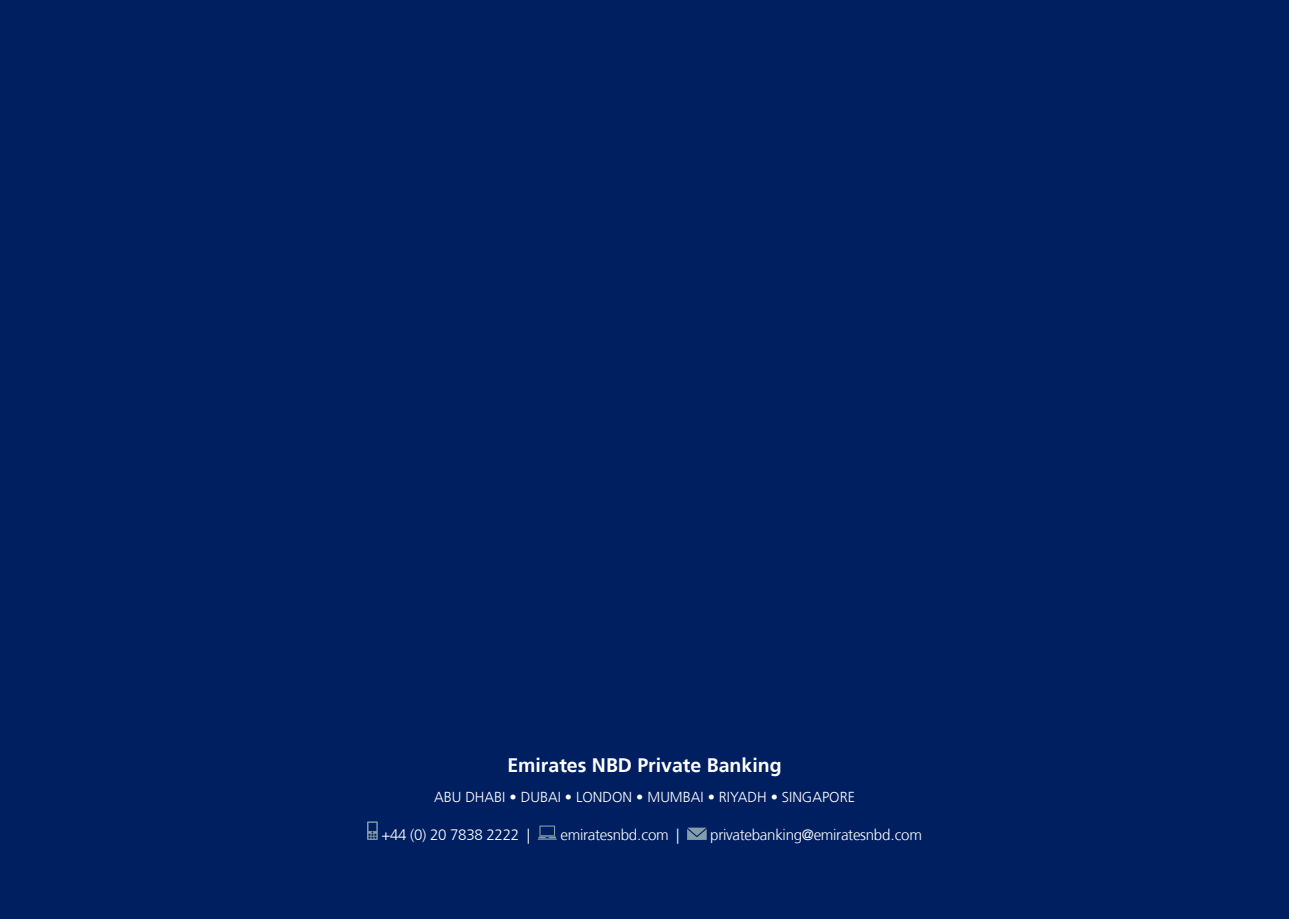
<style>
.page{position:relative;width:1289px;height:919px;background:#fff}
.page>*{position:absolute;margin:0;border:0;box-sizing:border-box;transform-origin:0 0}
.t1{font:700 19.5px "Frutiger LT Arabic 65";color:#fff}
.t2{font:300 15.15px "Frutiger LT Arabic 45";letter-spacing:-.02em;color:#fff}
.t3{font:300 14.4px "Frutiger LT Arabic 45";color:#fff}
</style>
<div class="page">
<div style="left:0;top:0;width:1288px;height:918px;background:#001f60"></div>
<svg style="left:367px;top:821px;width:11px;height:18px"></svg>
<svg style="left:538px;top:825px;width:19px;height:14px"></svg>
<svg style="left:687px;top:827px;width:19px;height:12px"></svg>
<p class="t1" style="left:507px;top:749px;width:276px">Emirates NBD Private Banking</p>
<p class="t3" style="left:434px;top:786px;width:422px">ABU DHABI • DUBAI • LONDON • MUMBAI • RIYADH • SINGAPORE</p>
<p class="t2" style="left:381px;top:822px;width:150px">+44 (0) 20 7838 2222 |</p>
<p class="t2" style="left:560px;top:822px;width:121px">emiratesnbd.com |</p>
<p class="t2" style="left:710px;top:822px;width:213px">privatebanking@emiratesnbd.com</p>
</div>
